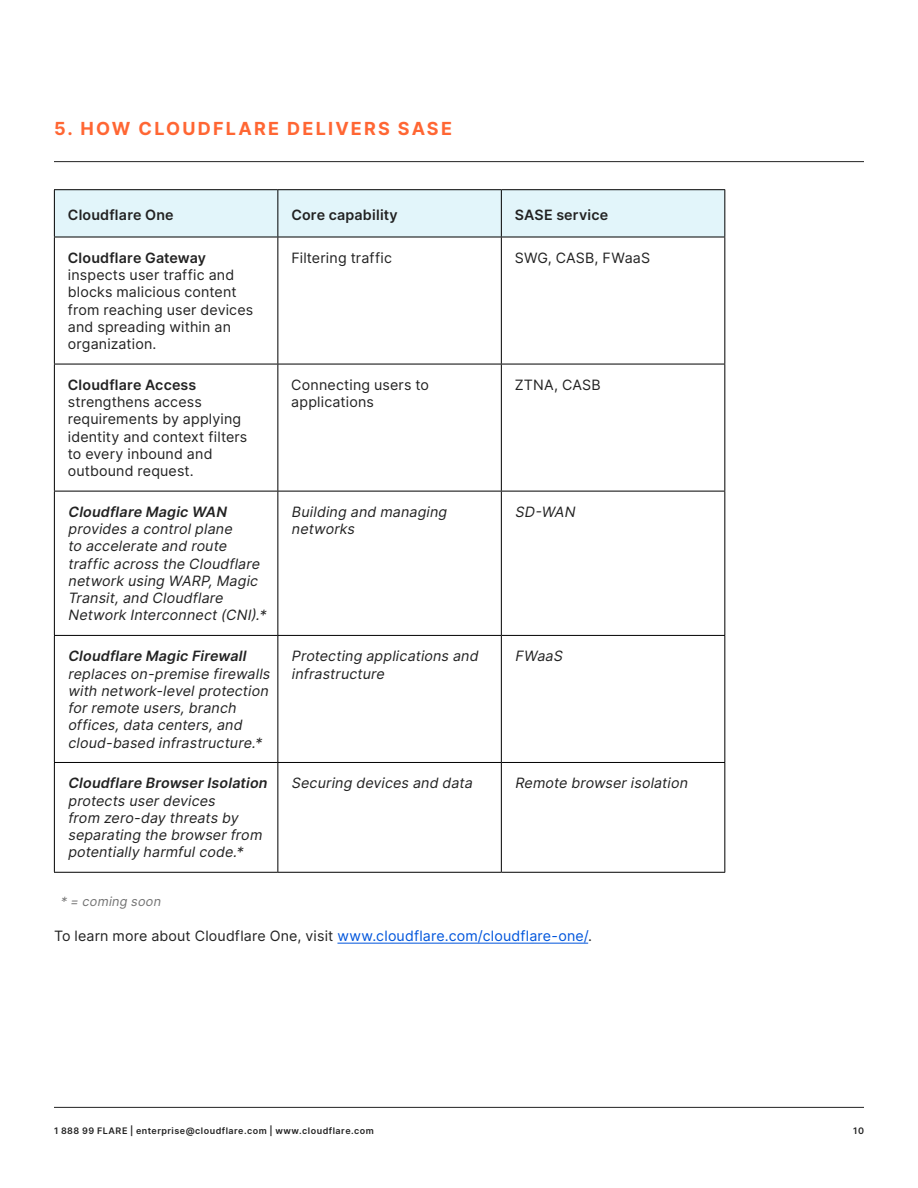
<style>
.page{position:relative;width:918px;height:1188px;background:#fff}
.page>*{position:absolute;margin:0;border:0;box-sizing:border-box;transform-origin:0 0}
.t1{font:700 18px "Inter";letter-spacing:.12em;color:#f63}
.t2{font:italic 14.25px/17.2px "Inter";color:#222}
.t3{font:14.25px/17.2px "Inter";letter-spacing:.01em;color:#222}
.t4{font:600 14.25px "Inter";letter-spacing:.015em;color:#222}
.t5{font:italic 600 14.25px "Inter";color:#222}
.t6{font:italic 12.75px "Inter";color:#747474}
.t7{font:600 9px "Inter";letter-spacing:.055em;color:#222}
.s1{color:#0055dc}
</style>
<div class="page">
<hr style="left:54px;top:161px;width:810px;height:1px;background:#222">
<hr style="left:54px;top:1107px;width:810px;height:1px;background:#222">
<div style="left:55px;top:190px;width:669px;height:47px;background:#e2f5fa"></div>
<hr style="left:54px;top:762px;width:224px;height:1px;background:#000">
<hr style="left:278px;top:762px;width:223px;height:1px;background:#000">
<hr style="left:501px;top:762px;width:224px;height:1px;background:#000">
<hr style="left:54px;top:635px;width:224px;height:1px;background:#000">
<hr style="left:278px;top:635px;width:223px;height:1px;background:#000">
<hr style="left:501px;top:635px;width:224px;height:1px;background:#000">
<hr style="left:54px;top:491px;width:224px;height:1px;background:#000">
<hr style="left:278px;top:491px;width:223px;height:1px;background:#000">
<hr style="left:501px;top:491px;width:224px;height:1px;background:#000">
<hr style="left:54px;top:364px;width:224px;height:1px;background:#000">
<hr style="left:278px;top:364px;width:223px;height:1px;background:#000">
<hr style="left:501px;top:364px;width:224px;height:1px;background:#000">
<hr style="left:277px;top:237px;width:1px;height:127px;background:#000">
<hr style="left:501px;top:237px;width:1px;height:127px;background:#000">
<hr style="left:277px;top:364px;width:1px;height:127px;background:#000">
<hr style="left:501px;top:364px;width:1px;height:127px;background:#000">
<hr style="left:277px;top:491px;width:1px;height:144px;background:#000">
<hr style="left:501px;top:491px;width:1px;height:144px;background:#000">
<hr style="left:277px;top:636px;width:1px;height:126px;background:#000">
<hr style="left:501px;top:636px;width:1px;height:126px;background:#000">
<hr style="left:277px;top:763px;width:1px;height:109px;background:#000">
<hr style="left:501px;top:763px;width:1px;height:109px;background:#000">
<hr style="left:54px;top:237px;width:1px;height:127px;background:#000">
<hr style="left:724px;top:237px;width:1px;height:127px;background:#000">
<hr style="left:54px;top:364px;width:1px;height:127px;background:#000">
<hr style="left:724px;top:364px;width:1px;height:127px;background:#000">
<hr style="left:54px;top:491px;width:1px;height:144px;background:#000">
<hr style="left:724px;top:491px;width:1px;height:144px;background:#000">
<hr style="left:54px;top:636px;width:1px;height:126px;background:#000">
<hr style="left:724px;top:636px;width:1px;height:126px;background:#000">
<hr style="left:54px;top:763px;width:1px;height:109px;background:#000">
<hr style="left:724px;top:763px;width:1px;height:109px;background:#000">
<hr style="left:54px;top:872px;width:224px;height:1px;background:#000">
<hr style="left:278px;top:872px;width:223px;height:1px;background:#000">
<hr style="left:501px;top:872px;width:224px;height:1px;background:#000">
<hr style="left:54px;top:189px;width:224px;height:1px;background:#000">
<hr style="left:54px;top:190px;width:1px;height:47px;background:#000">
<hr style="left:54px;top:237px;width:224px;height:1px;background:#000">
<hr style="left:501px;top:189px;width:224px;height:1px;background:#000">
<hr style="left:724px;top:190px;width:1px;height:47px;background:#000">
<hr style="left:501px;top:237px;width:224px;height:1px;background:#000">
<hr style="left:278px;top:189px;width:223px;height:1px;background:#000">
<hr style="left:277px;top:190px;width:1px;height:47px;background:#000">
<hr style="left:501px;top:190px;width:1px;height:47px;background:#000">
<hr style="left:278px;top:237px;width:223px;height:1px;background:#000">
<hr style="left:337px;top:943px;width:251px;height:1px;background:#0055dc">
<p class="t1" style="left:54px;top:115px;width:400px">5. HOW CLOUDFLARE DELIVERS SASE</p>
<p class="t4" style="left:68px;top:205px;width:107px">Cloudflare One</p>
<p class="t4" style="left:291px;top:205px;width:108px">Core capability</p>
<p class="t4" style="left:515px;top:205px;width:95px">SASE service</p>
<p class="t4" style="left:68px;top:247px;width:140px">Cloudflare Gateway</p>
<p class="t3" style="left:68px;top:266px;width:187px">inspects user traffic and blocks malicious content from reaching user devices and spreading within an organization.</p>
<p class="t3" style="left:291px;top:249px;width:102px">Filtering traffic</p>
<p class="t3" style="left:515px;top:249px;width:137px">SWG, CASB, FWaaS</p>
<p class="t4" style="left:68px;top:374px;width:130px">Cloudflare Access</p>
<p class="t3" style="left:68px;top:393px;width:181px">strengthens access requirements by applying identity and context filters to every inbound and outbound request.</p>
<p class="t5" style="left:68px;top:501px;width:164px">Cloudflare Magic WAN</p>
<p class="t2" style="left:68px;top:520px;width:203px">provides a controlplane<br>to accelerate and route traffic across the Cloudflare network using WARP,Magic<br>Transit,and Cloudflare<br>Network Interconnect(CNI).*</p>
<p class="t5" style="left:68px;top:646px;width:183px">Cloudflare Magic Firewall</p>
<p class="t2" style="left:68px;top:664px;width:207px">replaces on-premise firewalls with network-levelprotection forremote users,branch offices,data centers,and cloud-based infrastructure.*</p>
<p class="t5" style="left:68px;top:773px;width:204px">Cloudflare BrowserIsolation</p>
<p class="t2" style="left:68px;top:791px;width:199px">protects userdevices<br>from zero-day threats by separating the browserfrom potentially harmfulcode.*</p>
<p class="t6" style="left:60px;top:892px;width:105px">* = coming soon</p>
<p class="t3" style="left:291px;top:376px;width:139px">Connecting users to applications</p>
<p class="t3" style="left:515px;top:376px;width:87px">ZTNA, CASB</p>
<p class="t2" style="left:291px;top:503px;width:160px">Building and managing networks</p>
<p class="t2" style="left:515px;top:503px;width:65px">SD-WAN</p>
<p class="t2" style="left:291px;top:647px;width:192px">Protecting applications and infrastructure</p>
<p class="t2" style="left:515px;top:647px;width:53px">FWaaS</p>
<p class="t2" style="left:291px;top:774px;width:186px">Securing devices and data</p>
<p class="t2" style="left:515px;top:774px;width:178px">Remote browserisolation</p>
<p class="t3" style="left:54px;top:927px;width:540px">To learn more about Cloudflare One, visit <span class="s1">www.cloudflare.com/cloudflare-one/</span>.</p>
<p class="t7" style="left:54px;top:1124px;width:321px">1 888 99 FLARE | enterprise@cloudflare.com | www.cloudflare.com</p>
<p class="t7" style="left:853px;top:1124px;width:12px">10</p>
</div>
